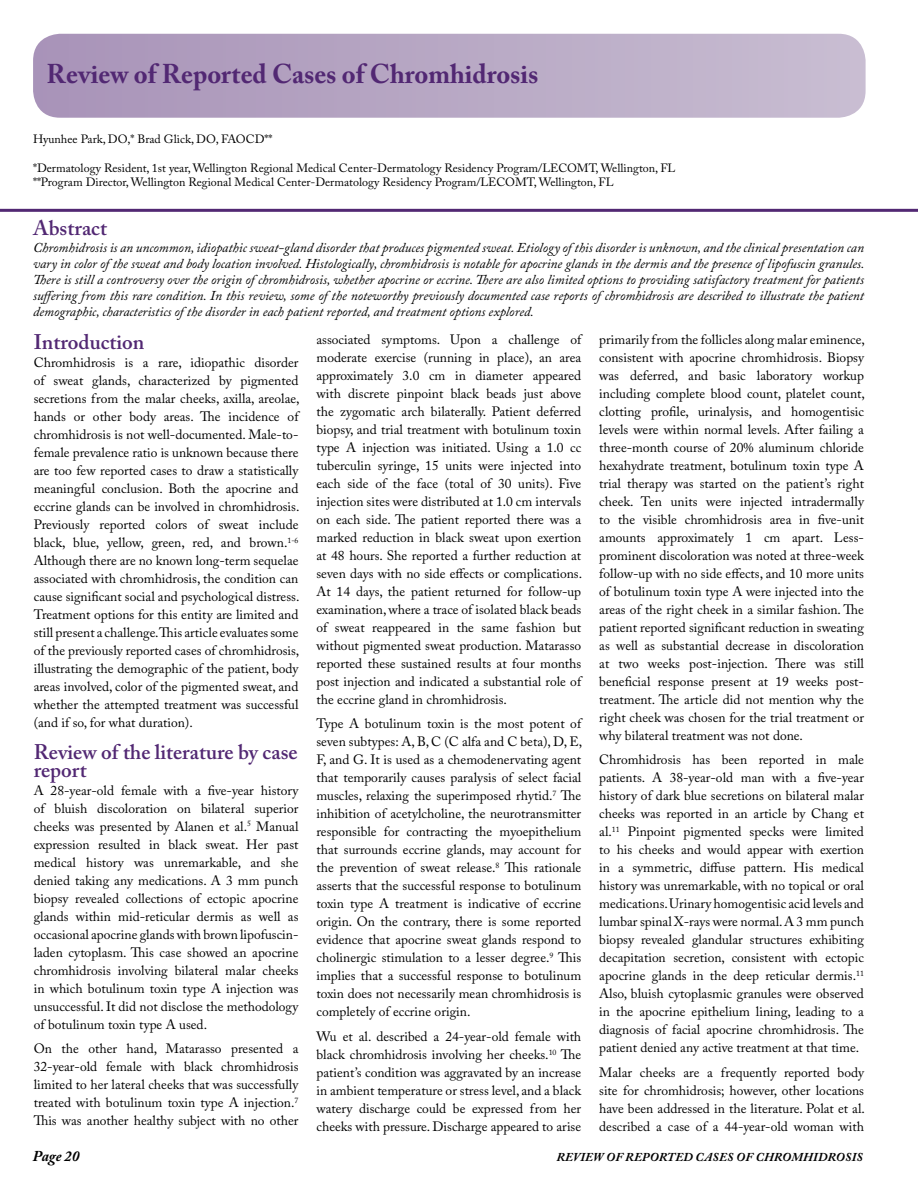
<style>
.page{position:relative;width:918px;height:1188px;background:#fff}
.page>*{position:absolute;margin:0;border:0;box-sizing:border-box;transform-origin:0 0}
.t1{font:700 27px "Adobe Caslon Pro";color:#522873}
.t2{font:600 21px/18px "Adobe Caslon Pro";color:#522873}
.t3{font:italic 700 15px "Adobe Caslon Pro";color:#000}
.t4{font:13.5px/18px "Adobe Caslon Pro";color:#000;text-align:justify}
.t5{font:italic 13.5px/16.2px "Adobe Caslon Pro";color:#000;text-align:justify}
.t6{font:12px/14.4px "Adobe Caslon Pro";color:#000}
.t7{font:italic 700 12px "Adobe Caslon Pro";letter-spacing:.015em;color:#000}
</style>
<div class="page">
<div style="left:33px;top:34px;width:833px;height:84px;background:linear-gradient(to right,#a893b8,#c8bdd2);border-radius:27px"></div>
<hr style="left:0;top:209px;width:918px;height:3px;background:#522873">
<h1 class="t1" style="left:47px;top:58px;width:493px">Review of Reported Cases of Chromhidrosis</h1>
<p class="t6" style="left:33px;top:132px;width:241px">Hyunhee Park, DO,* Brad Glick, DO, FAOCD**</p>
<p class="t6" style="left:33px;top:161px;width:644px">*Dermatology Resident, 1st year, Wellington Regional Medical Center-Dermatology Residency Program/LECOMT, Wellington, FL **Program Director, Wellington Regional Medical Center-Dermatology Residency Program/LECOMT, Wellington, FL</p>
<h2 class="t2" style="left:33px;top:219px;width:76px">Abstract</h2>
<p class="t5" style="left:33px;top:239px;width:833px">Chromhidrosis is an uncommon, idiopathic sweat-gland disorder that produces pigmented sweat. Etiology of this disorder is unknown, and the clinical presentation can vary in color of the sweat and body location involved. Histologically, chromhidrosis is notable for apocrine glands in the dermis and the presence of lipofuscin granules.<br>There is still a controversy over the origin of chromhidrosis, whether apocrine or eccrine. There are also limited options to providing satisfactory treatment for patients suffering from this rare condition. In this review, some of the noteworthy previously documented case reports of chromhidrosis are described to illustrate the patient demographic, characteristics of the disorder in each patient reported, and treatment options explored.</p>
<h2 class="t2" style="left:34px;top:333px;width:112px">Introduction</h2>
<p class="t4" style="left:34px;top:353px;width:267px">Chromhidrosis is a rare, idiopathic disorder of sweat glands, characterized by pigmented secretions from the malar cheeks, axilla, areolae, hands or other body areas. The incidence of chromhidrosis is not well-documented. Male-to&shy;female prevalence ratio is unknown because there are too few reported cases to draw a statistically meaningful conclusion. Both the apocrine and eccrine glands can be involved in chromhidrosis.<br>Previously reported colors of sweat include black, blue, yellow, green, red, and brown.<sup>1-6<br></sup>Although there are no known long-term sequelae associated with chromhidrosis, the condition can cause significant social and psychological distress.<br>Treatment options for this entity are limited and still present a challenge. This article evaluates some of the previously reported cases of chromhidrosis, illustrating the demographic of the patient, body areas involved, color of the pigmented sweat, and whether the attempted treatment was successful (and if so, for what duration).</p>
<h2 class="t2" style="left:34px;top:742px;width:265px">Review of the literature by case report</h2>
<p class="t4" style="left:34px;top:781px;width:266px">A 28-year-old female with a five-year history of bluish discoloration on bilateral superior cheeks was presented by Alanen et al.<sup>5</sup> Manual expression resulted in black sweat. Her past medical history was unremarkable, and she denied taking any medications. A 3 mm punch biopsy revealed collections of ectopic apocrine glands within mid-reticular dermis as well as occasional apocrine glands with brown lipofuscin&shy;laden cytoplasm. This case showed an apocrine chromhidrosis involving bilateral malar cheeks in which botulinum toxin type A injection was unsuccessful. It did not disclose the methodology of botulinum toxin type A used.</p>
<p class="t4" style="left:34px;top:1040px;width:266px">On the other hand, Matarasso presented a 32-year-old female with black chromhidrosis limited to her lateral cheeks that was successfully treated with botulinum toxin type A injection.<sup>7<br></sup>This was another healthy subject with no other</p>
<p class="t4" style="left:316px;top:330px;width:267px">associated symptoms. Upon a challenge of moderate exercise (running in place), an area approximately 3.0 cm in diameter appeared with discrete pinpoint black beads just above the zygomatic arch bilaterally. Patient deferred biopsy, and trial treatment with botulinum toxin type A injection was initiated. Using a 1.0 cc tuberculin syringe, 15 units were injected into each side of the face (total of 30 units). Five injection sites were distributed at 1.0 cm intervals on each side. The patient reported there was a marked reduction in black sweat upon exertion at 48 hours. She reported a further reduction at seven days with no side effects or complications.<br>At 14 days, the patient returned for follow-up examination, where a trace of isolated black beads of sweat reappeared in the same fashion but without pigmented sweat production. Matarasso reported these sustained results at four months post injection and indicated a substantial role of the eccrine gland in chromhidrosis.</p>
<p class="t4" style="left:316px;top:715px;width:267px">Type A botulinum toxin is the most potent of seven subtypes: A, B, C (C alfa and C beta), D, E, F, and G. It is used as a chemodenervating agent that temporarily causes paralysis of select facial muscles, relaxing the superimposed rhytid.<sup>7</sup> The inhibition of acetylcholine, the neurotransmitter responsible for contracting the myoepithelium that surrounds eccrine glands, may account for the prevention of sweat release.<sup>8</sup> This rationale asserts that the successful response to botulinum toxin type A treatment is indicative of eccrine origin. On the contrary, there is some reported evidence that apocrine sweat glands respond to cholinergic stimulation to a lesser degree.<sup>9</sup> This implies that a successful response to botulinum toxin does not necessarily mean chromhidrosis is completely of eccrine origin.</p>
<p class="t4" style="left:316px;top:1027px;width:266px">Wu et al. described a 24-year-old female with black chromhidrosis involving her cheeks.<sup>10</sup> The patient’s condition was aggravated by an increase in ambient temperature or stress level, and a black watery discharge could be expressed from her cheeks with pressure. Discharge appeared to arise</p>
<p class="t4" style="left:599px;top:330px;width:267px">primarily from the follicles along malar eminence, consistent with apocrine chromhidrosis. Biopsy was deferred, and basic laboratory workup including complete blood count, platelet count, clotting profile, urinalysis, and homogentisic levels were within normal levels. After failing a three-month course of 20% aluminum chloride hexahydrate treatment, botulinum toxin type A trial therapy was started on the patient’s right cheek. Ten units were injected intradermally to the visible chromhidrosis area in five-unit amounts approximately 1 cm apart. Less&shy;prominent discoloration was noted at three-week follow-up with no side effects, and 10 more units of botulinum toxin type A were injected into the areas of the right cheek in a similar fashion. The patient reported significant reduction in sweating as well as substantial decrease in discoloration at two weeks post-injection. There was still beneficial response present at 19 weeks post&shy;treatment. The article did not mention why the right cheek was chosen for the trial treatment or why bilateral treatment was not done.</p>
<p class="t4" style="left:599px;top:751px;width:266px">Chromhidrosis has been reported in male patients. A 38-year-old man with a five-year history of dark blue secretions on bilateral malar cheeks was reported in an article by Chang et al.<sup>11</sup> Pinpoint pigmented specks were limited to his cheeks and would appear with exertion in a symmetric, diffuse pattern. His medical history was unremarkable, with no topical or oral medications. Urinary homogentisic acid levels and lumbar spinal X-rays were normal. A 3 mm punch biopsy revealed glandular structures exhibiting decapitation secretion, consistent with ectopic apocrine glands in the deep reticular dermis.<sup>11<br></sup>Also, bluish cytoplasmic granules were observed in the apocrine epithelium lining, leading to a diagnosis of facial apocrine chromhidrosis. The patient denied any active treatment at that time.</p>
<p class="t4" style="left:599px;top:1063px;width:267px">Malar cheeks are a frequently reported body site for chromhidrosis; however, other locations have been addressed in the literature. Polat et al. described a case of a 44-year-old woman with</p>
<p class="t3" style="left:33px;top:1147px;width:48px">Page 20</p>
<p class="t7" style="left:557px;top:1150px;width:308px">REVIEW OF REPORTED CASES OF CHROMHIDROSIS</p>
</div>
